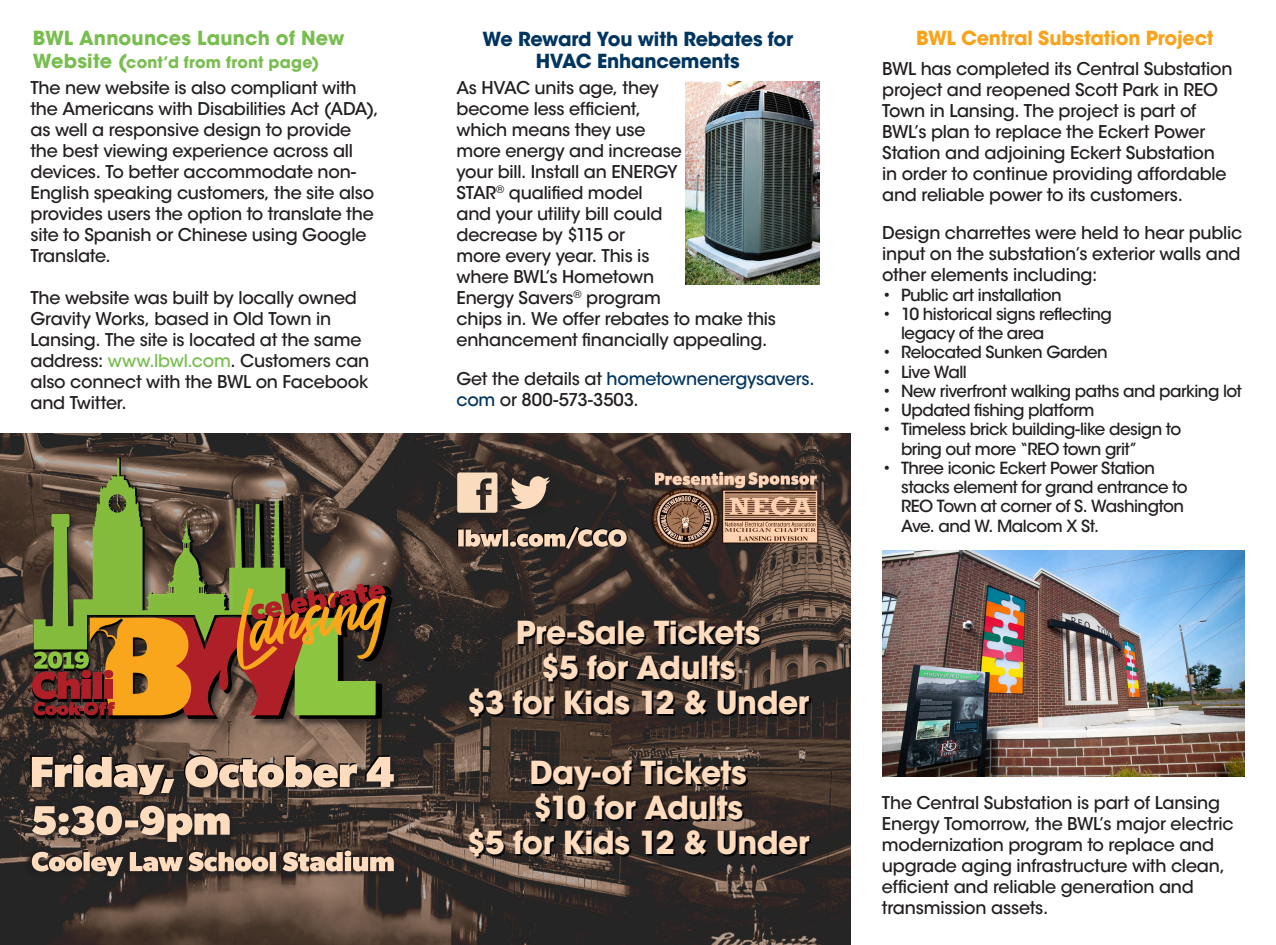
<style>
.page{position:relative;width:1276px;height:945px;background:#fff}
.page>*{position:absolute;margin:0;border:0;box-sizing:border-box;transform-origin:0 0}
.t1{font:700 31.5px "ITC Avant Garde Std";letter-spacing:-.015em;color:#ffdcbe}
.t2{font:700 19.25px/22.8px "ITC Avant Garde Std";letter-spacing:-.015em;color:#003560;text-align:center}
.t3{font:700 19.25px "ITC Avant Garde Std";letter-spacing:-.015em;color:#f9a31b}
.Headings{font:700 19.25px "ITC Avant Garde Std";letter-spacing:.01em;color:#77be4e}
.t4{font:500 17.5px/21px "ITC Avant Garde Std";letter-spacing:-.01em;color:#231f20}
.t5{font:500 16.62px/19.2px "ITC Avant Garde Std";letter-spacing:-.03em;color:#231f20}
.Headings-2{font:700 15.75px "ITC Avant Garde Std";letter-spacing:.015em;color:#77be4e}
.s1{font-size:19.25px}
.s2{color:#77be4e}
.s3{color:#003560}
</style>
<div class="page">
<img style="left:0;top:433px;width:850px;height:512px">
<div style="left:31px;top:456px;width:370px;height:271px;background:#231f20;opacity:.75"></div>
<svg style="left:32px;top:459px;width:361px;height:260px;background:#776334"></svg>
<div style="left:31px;top:754px;width:369px;height:47px;background:#231f20;opacity:.75"></div>
<div style="left:33px;top:805px;width:202px;height:42px;background:#231f20;opacity:.75"></div>
<svg style="left:31px;top:804px;width:199px;height:38px;background:#8e7b6c"></svg>
<div style="left:26px;top:850px;width:369px;height:33px;background:#231f20;opacity:.75"></div>
<svg style="left:30px;top:849px;width:364px;height:27px;background:#847164"></svg>
<svg style="left:30px;top:753px;width:364px;height:42px;background:#8f7a6b"></svg>
<div style="left:459px;top:527px;width:168px;height:23px;background:#231f20;opacity:.75"></div>
<svg style="left:457px;top:526px;width:169px;height:23px;background:#847163"></svg>
<div style="left:455px;top:470px;width:53px;height:53px;background:#231f20;opacity:.75"></div>
<svg style="left:457px;top:473px;width:40px;height:40px;background:#d6bda4"></svg>
<div style="left:509px;top:474px;width:51px;height:46px;background:#231f20"></div>
<svg style="left:510px;top:476px;width:40px;height:33px"></svg>
<img style="left:882px;top:550px;width:362px;height:227px">
<img style="left:685px;top:81px;width:134px;height:203px">
<p class="Headings" style="left:33px;top:25px;width:313px">BWL Announces Launch of New</p>
<p class="Headings-2" style="left:33px;top:52px;width:288px"><span class="s1">Website (</span>cont’d from front page)</p>
<p class="t4" style="left:30px;top:77px;width:350px">The new website is also compliant with the Americans with Disabilities Act (ADA), as well a responsive design to provide the best viewing experience across all devices. To better accommodate non-English speaking customers, the site also provides users the option to translate the site to Spanish or Chinese using Google Translate.</p>
<p class="t4" style="left:30px;top:287px;width:340px">The website was built by locally owned Gravity Works, based in Old Town in Lansing. The site is located at the same address: <span class="s2">www.lbwl.com</span>. Customers can also connect with the BWL on Facebook and Twitter.</p>
<p class="t2" style="left:482px;top:27px;width:312px">We Reward You with Rebates for<br>HVAC Enhancements</p>
<p class="t4" style="left:456px;top:77px;width:321px">As HVAC units age, they<br>become less efficient,<br>which means they use<br>more energy and increase<br>your bill. Install an ENERGY<br>STAR<sup>®</sup> qualified model<br>and your utility bill could<br>decrease by $115 or<br>more every year. This is<br>where BWL’s Hometown<br>Energy Savers<sup>®</sup> program<br>chips in. We offer rebates to make this enhancement financially appealing.</p>
<p class="t4" style="left:456px;top:368px;width:360px">Get the details at <span class="s3">hometownenergysavers. com</span> or 800-573-3503.</p>
<p class="t1" style="left:516px;top:612px;width:246px">Pre-Sale Tickets</p>
<p class="t1" style="left:541px;top:647px;width:196px">$5 for Adults</p>
<p class="t1" style="left:467px;top:682px;width:344px">$3 for Kids 12 &amp; Under</p>
<p class="t1" style="left:529px;top:752px;width:219px">Day-of Tickets</p>
<p class="t1" style="left:533px;top:787px;width:212px">$10 for Adults</p>
<p class="t1" style="left:467px;top:822px;width:344px">$5 for Kids 12 &amp; Under</p>
<p class="t3" style="left:916px;top:25px;width:299px">BWL Central Substation Project</p>
<p class="t4" style="left:882px;top:58px;width:352px">BWL has completed its Central Substation project and reopened Scott Park in REO Town in Lansing. The project is part of BWL’s plan to replace the Eckert Power Station and adjoining Eckert Substation in order to continue providing affordable and reliable power to its customers.</p>
<p class="t4" style="left:882px;top:223px;width:362px;text-align:justify">Design charrettes were held to hear public input on the substation’s exterior walls and other elements including:</p>
<p class="t5" style="left:882px;top:285px;width:181px">• Public art installation</p>
<p class="t5" style="left:901px;top:304px;width:212px;text-indent:-19px">• 10 historical signs reflecting legacy of the area</p>
<p class="t5" style="left:882px;top:343px;width:227px">• Relocated Sunken Garden</p>
<p class="t5" style="left:882px;top:362px;width:86px">• Live Wall</p>
<p class="t5" style="left:882px;top:381px;width:361px">• New riverfront walking paths and parking lot</p>
<p class="t5" style="left:882px;top:401px;width:214px">• Updated fishing platform</p>
<p class="t5" style="left:901px;top:420px;width:282px;text-indent:-19px">• Timeless brick building-like design to bring out more “REO town grit”</p>
<p class="t5" style="left:901px;top:458px;width:288px;text-indent:-19px">• Three iconic Eckert Power Station stacks element for grand entrance to<br>REO Town at corner of S. Washington<br>Ave. and W. Malcom X St.</p>
<p class="t4" style="left:882px;top:792px;width:353px">The Central Substation is part of Lansing Energy Tomorrow, the BWL’s major electric modernization program to replace and upgrade aging infrastructure with clean, efficient and reliable generation and transmission assets.</p>
</div>
